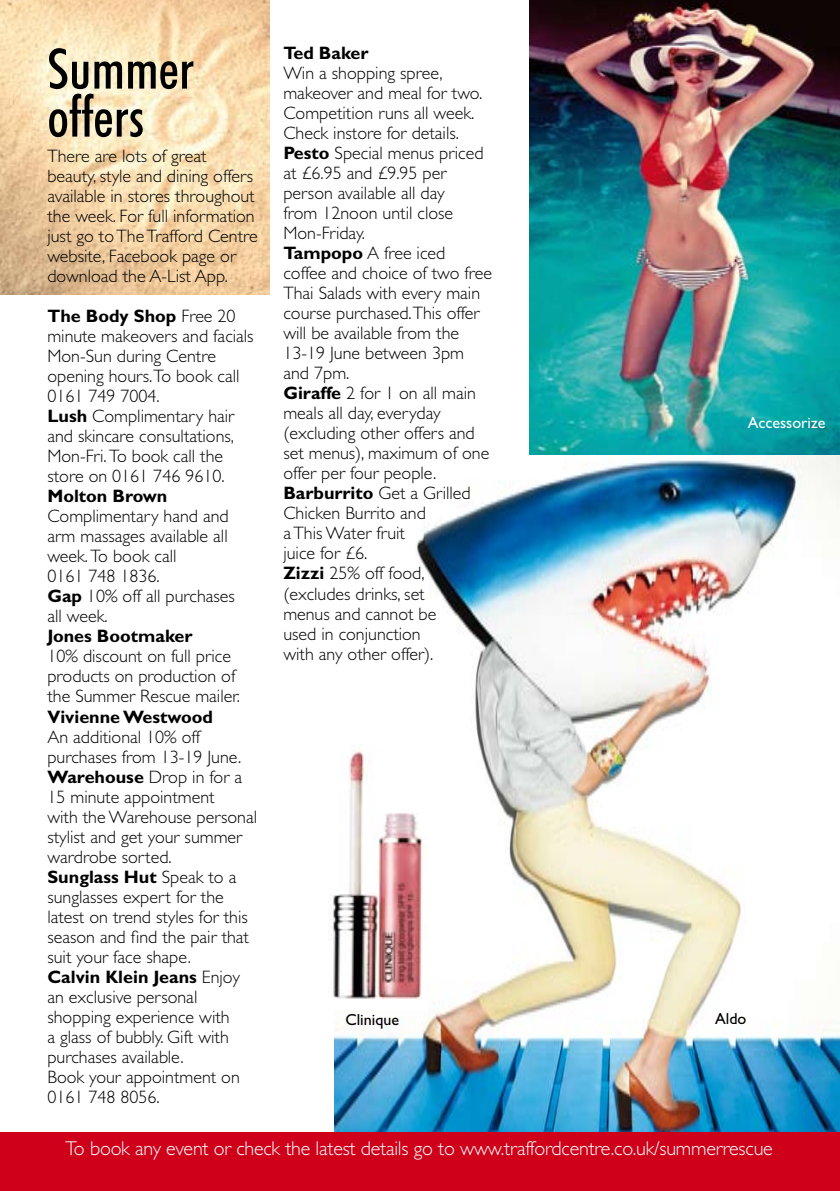
<style>
.page{position:relative;width:840px;height:1191px;background:#fff}
.page>*{position:absolute;margin:0;border:0;box-sizing:border-box;transform-origin:0 0}
.t1{font:500 condensed 56px/48px "Futura BT";color:#000}
.t2{font:300 20px "Gill Sans";letter-spacing:-.01em;color:#fff}
.t3{font:300 18px/20px "Gill Sans";color:#000}
.t4{font:700 18px "Gill Sans";color:#000}
.t5{font:16px "Gill Sans";color:#000}
.t6{font:16px "Gill Sans";color:#fff}
.s1{font-weight:700}
</style>
<div class="page">
<img style="left:334px;top:454px;width:505px;height:678px">
<img style="left:0;top:0;width:269px;height:295px">
<img style="left:529px;top:0;width:310px;height:454px">
<div style="left:0;top:1132px;width:839px;height:59px;background:#cf0019"></div>
<img style="left:331px;top:744px;width:97px;height:265px">
<h1 class="t1" style="left:47px;top:44px;width:148px">Summer offers</h1>
<p class="t3" style="left:47px;top:146px;width:212px">There are lots of great beauty, style and dining offers available in stores throughout the week. For full information just go to The Trafford Centre website, Facebook page or download the A-List App.</p>
<p class="t3" style="left:47px;top:306px;width:208px"><span class="s1">The Body Shop</span> Free 20 minute makeovers and facials<br>Mon-Sun during Centre opening hours.To book call<br>0161 749 7004.<br><span class="s1">Lush</span> Complimentary hair and skincare consultations,<br>Mon-Fri. To book call the store on 0161 746 9610.</p>
<p class="t4" style="left:47px;top:486px;width:121px">Molton Brown</p>
<p class="t3" style="left:47px;top:506px;width:189px">Complimentary hand and arm massages available all week. To book call<br>0161 748 1836.<br><span class="s1">Gap</span> 10% off all purchases all week.</p>
<p class="t4" style="left:47px;top:626px;width:146px">Jones Bootmaker</p>
<p class="t3" style="left:47px;top:646px;width:194px">10% discount on full price products on production of the Summer Rescue mailer.</p>
<p class="t4" style="left:47px;top:706px;width:167px">Vivienne Westwood</p>
<p class="t3" style="left:47px;top:726px;width:211px">An additional 10% off purchases from 13-19 June.<br><span class="s1">Warehouse</span> Drop in for a<br>15 minute appointment<br>with the Warehouse personal stylist and get your summer wardrobe sorted.<br><span class="s1">Sunglass Hut</span> Speak to a sunglasses expert for the latest on trend styles for this season and find the pair that suit your face shape.<br><span class="s1">Calvin Klein Jeans</span> Enjoy an exclusive personal shopping experience with<br>a glass of bubbly. Gift with purchases available.<br>Book your appointment on<br>0161 748 8056.</p>
<p class="t4" style="left:283px;top:43px;width:86px">Ted Baker</p>
<p class="t3" style="left:283px;top:63px;width:210px">Win a shopping spree, makeover and meal for two.<br>Competition runs all week.<br>Check instore for details.<br><span class="s1">Pesto</span> Special menus priced at £6.95 and £9.95 per person available all day<br>from 12noon until close<br>Mon-Friday.<br><span class="s1">Tampopo</span> A free iced coffee and choice of two free<br>Thai Salads with every main course purchased.This offer will be available from the<br>13-19 June between 3pm and 7pm.<br><span class="s1">Giraffe</span> 2 for 1 on all main meals all day, everyday (excluding other offers and set menus), maximum of one offer per four people.<br><span class="s1">Barburrito</span> Get a Grilled<br>Chicken Burrito and<br>a This Water fruit<br>juice for £6.<br><span class="s1">Zizzi</span> 25% off food, (excludes drinks, set<br>menus and cannot be<br>used in conjunction<br>with any other offer).</p>
<p class="t5" style="left:345px;top:1010px;width:55px">Clinique</p>
<p class="t6" style="left:747px;top:414px;width:79px">Accessorize</p>
<p class="t5" style="left:714px;top:1009px;width:33px">Aldo</p>
<p class="t2" style="left:65px;top:1137px;width:708px">To book any event or check the latest details go to www.traffordcentre.co.uk/summerrescue</p>
</div>
